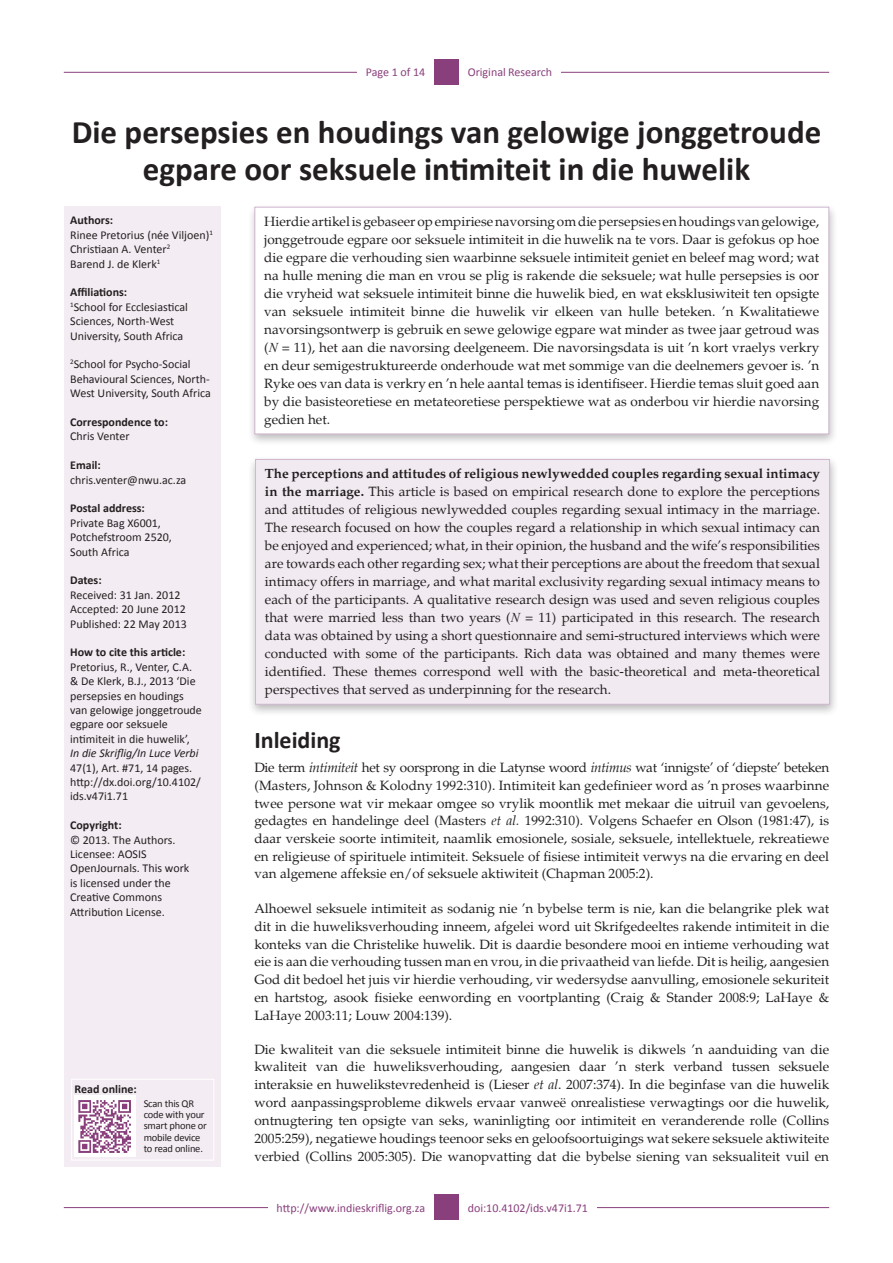
<style>
.page{position:relative;width:893px;height:1263px;background:#fff}
.page>*{position:absolute;margin:0;border:0;box-sizing:border-box;transform-origin:0 0}
.t1{font:700 33px/37.5px "Calibri";color:#231f20;text-align:center}
.Heading_1_H1_01_H3_O{font:700 24px "Calibri";color:#231f20}
.No_Spacing_Altyd{font:13.5px/18px "Palatino";color:#231f20;text-align:justify}
.Side_bar{font:12px/14.4px "Calibri";color:#231f20}
.Side_bar-2{font:700 12px "Calibri";color:#231f20}
.t2{font:12px "Calibri";color:#893f7c}
.t3{font:10.5px/11.4px "Calibri";letter-spacing:-.02em;color:#231f20}
.s1{font-style:italic}
.s2{font-family:"Times New Roman";font-style:italic}
.s3{font-weight:700}
</style>
<div class="page">
<hr style="left:64px;top:72px;width:765px;height:1px;background:#893f7c">
<hr style="left:64px;top:1207px;width:765px;height:1px;background:#893f7c">
<div style="left:434px;top:1194px;width:25px;height:26px;background:#893f7c"></div>
<div style="left:434px;top:59px;width:25px;height:26px;background:#893f7c"></div>
<div style="left:459px;top:59px;width:102px;height:26px;background:#fff"></div>
<div style="left:459px;top:1194px;width:137px;height:26px;background:#fff"></div>
<div style="left:268px;top:1194px;width:166px;height:26px;background:#fff"></div>
<div style="left:65px;top:207px;width:156px;height:960px;background:#f3ecf2"></div>
<div style="left:247px;top:202px;width:591px;height:244px;background:#231f20;opacity:.75"></div>
<div style="left:254px;top:207px;width:575px;height:227px;background:#fff"></div>
<div style="left:357px;top:59px;width:77px;height:26px;background:#fff"></div>
<div style="left:248px;top:455px;width:591px;height:262px;background:#231f20;opacity:.75"></div>
<div style="left:255px;top:459px;width:575px;height:246px;background:#f1ebf1"></div>
<div style="left:71px;top:1079px;width:143px;height:81px;border:1px solid #fff"></div>
<img style="left:75px;top:1096px;width:60px;height:60px">
<p class="t2" style="left:366px;top:65px;width:61px">Page 1 of 14</p>
<p class="t2" style="left:468px;top:65px;width:86px">Original Research</p>
<p class="t1" style="left:72px;top:113px;width:751px">Die persepsies en houdings van gelowige jonggetroude egpare oor seksuele intimiteit in die huwelik</p>
<p class="Side_bar-2" style="left:70px;top:213px;width:44px">Authors:</p>
<p class="Side_bar" style="left:70px;top:228px;width:144px">Rinee Pretorius (née Viljoen)<sup>1</sup></p>
<p class="Side_bar" style="left:70px;top:242px;width:102px">Christiaan A. Venter<sup>2</sup></p>
<p class="Side_bar" style="left:70px;top:256px;width:92px">Barend J. de Klerk<sup>1</sup></p>
<p class="Side_bar-2" style="left:70px;top:285px;width:59px">Affiliations:</p>
<p class="Side_bar" style="left:70px;top:300px;width:119px"><sup>1</sup>School for Ecclesiastical<br>Sciences, North-West<br>University, South Africa</p>
<p class="Side_bar" style="left:70px;top:357px;width:142px"><sup>2</sup>School for Psycho-Social<br>Behavioural Sciences, North-<br>West University, South Africa</p>
<p class="Side_bar-2" style="left:70px;top:414px;width:99px">Correspondence to:</p>
<p class="Side_bar" style="left:70px;top:429px;width:61px">Chris Venter</p>
<p class="Side_bar-2" style="left:70px;top:457px;width:32px">Email:</p>
<p class="Side_bar" style="left:70px;top:472px;width:118px">chris.venter@nwu.ac.za</p>
<p class="Side_bar-2" style="left:70px;top:501px;width:76px">Postal address:</p>
<p class="Side_bar" style="left:70px;top:516px;width:103px">Private Bag X6001,<br>Potchefstroom 2520,</p>
<p class="Side_bar" style="left:70px;top:544px;width:61px">South Africa</p>
<p class="Side_bar-2" style="left:70px;top:573px;width:33px">Dates:</p>
<p class="Side_bar" style="left:70px;top:588px;width:112px">Received: 31 Jan. 2012</p>
<p class="Side_bar" style="left:70px;top:602px;width:117px">Accepted: 20 June 2012</p>
<p class="Side_bar" style="left:70px;top:616px;width:118px">Published: 22 May 2013</p>
<p class="Side_bar-2" style="left:70px;top:645px;width:117px">How to cite this article:</p>
<p class="Side_bar" style="left:70px;top:660px;width:133px">Pretorius, R., Venter, C.A. &amp; De Klerk, B.J., 2013 ‘Die persepsies en houdings van gelowige jonggetroude egpare oor seksuele intimiteit in die huwelik’,<br><span class="s1">In die Skriflig/In Luce Verbi<br></span>47(1), Art. #71, 14 pages. http://dx.doi.org/10.4102/ ids.v47i1.71</p>
<p class="Side_bar-2" style="left:70px;top:817px;width:53px">Copyright:</p>
<p class="Side_bar" style="left:70px;top:832px;width:107px">© 2013. The Authors.</p>
<p class="Side_bar" style="left:70px;top:847px;width:121px">Licensee: AOSIS<br>OpenJournals. This work</p>
<p class="Side_bar" style="left:70px;top:876px;width:102px">is licensed under the</p>
<p class="Side_bar" style="left:70px;top:890px;width:93px">Creative Commons</p>
<p class="Side_bar" style="left:70px;top:904px;width:96px">Attribution License.</p>
<p class="No_Spacing_Altyd" style="left:264px;top:213px;width:557px">Hierdie artikel is gebaseer op empiriese navorsing om die persepsies en houdings van gelowige, jonggetroude egpare oor seksuele intimiteit in die huwelik na te vors. Daar is gefokus op hoe die egpare die verhouding sien waarbinne seksuele intimiteit geniet en beleef mag word; wat na hulle mening die man en vrou se plig is rakende die seksuele; wat hulle persepsies is oor die vryheid wat seksuele intimiteit binne die huwelik bied, en wat eksklusiwiteit ten opsigte van seksuele intimiteit binne die huwelik vir elkeen van hulle beteken. ’n Kwalitatiewe navorsingsontwerp is gebruik en sewe gelowige egpare wat minder as twee jaar getroud was (<span class="s2">N</span> = 11), het aan die navorsing deelgeneem. Die navorsingsdata is uit ’n kort vraelys verkry en deur semigestruktureerde onderhoude wat met sommige van die deelnemers gevoer is. ’n Ryke oes van data is verkry en ’n hele aantal temas is identifiseer. Hierdie temas sluit goed aan by die basisteoretiese en metateoretiese perspektiewe wat as onderbou vir hierdie navorsing gedien het.</p>
<p class="No_Spacing_Altyd" style="left:265px;top:465px;width:557px"><span class="s3">The perceptions and attitudes of religious newlywedded couples regarding sexual intimacy in the marriage.</span> This article is based on empirical research done to explore the perceptions and attitudes of religious newlywedded couples regarding sexual intimacy in the marriage.<br>The research focused on how the couples regard a relationship in which sexual intimacy can be enjoyed and experienced; what, in their opinion, the husband and the wife’s responsibilities are towards each other regarding sex; what their perceptions are about the freedom that sexual intimacy offers in marriage, and what marital exclusivity regarding sexual intimacy means to each of the participants. A qualitative research design was used and seven religious couples that were married less than two years (<span class="s2">N</span> = 11) participated in this research. The research data was obtained by using a short questionnaire and semi-structured interviews which were conducted with some of the participants. Rich data was obtained and many themes were identified. These themes correspond well with the basic-theoretical and meta-theoretical perspectives that served as underpinning for the research.</p>
<p class="Heading_1_H1_01_H3_O" style="left:254px;top:725px;width:88px">Inleiding</p>
<p class="No_Spacing_Altyd" style="left:254px;top:759px;width:576px">Die term <span class="s1">intimiteit</span> het sy oorsprong in die Latynse woord <span class="s1">intimus</span> wat ‘innigste’ of ‘diepste’ beteken (Masters, Johnson &amp; Kolodny 1992:310). Intimiteit kan gedefinieer word as ’n proses waarbinne twee persone wat vir mekaar omgee so vrylik moontlik met mekaar die uitruil van gevoelens, gedagtes en handelinge deel (Masters <span class="s1">et al.</span> 1992:310). Volgens Schaefer en Olson (1981:47), is daar verskeie soorte intimiteit, naamlik emosionele, sosiale, seksuele, intellektuele, rekreatiewe en religieuse of spirituele intimiteit. Seksuele of fisiese intimiteit verwys na die ervaring en deel van algemene affeksie en/of seksuele aktiwiteit (Chapman 2005:2).</p>
<p class="No_Spacing_Altyd" style="left:254px;top:900px;width:576px">Alhoewel seksuele intimiteit as sodanig nie ’n bybelse term is nie, kan die belangrike plek wat dit in die huweliksverhouding inneem, afgelei word uit Skrifgedeeltes rakende intimiteit in die konteks van die Christelike huwelik. Dit is daardie besondere mooi en intieme verhouding wat eie is aan die verhouding tussen man en vrou, in die privaatheid van liefde. Dit is heilig, aangesien God dit bedoel het juis vir hierdie verhouding, vir wedersydse aanvulling, emosionele sekuriteit en hartstog, asook fisieke eenwording en voortplanting (Craig &amp; Stander 2008:9; LaHaye &amp; LaHaye 2003:11; Louw 2004:139).</p>
<p class="No_Spacing_Altyd" style="left:254px;top:1040px;width:576px">Die kwaliteit van die seksuele intimiteit binne die huwelik is dikwels ’n aanduiding van die kwaliteit van die huweliksverhouding, aangesien daar ’n sterk verband tussen seksuele interaksie en huwelikstevredenheid is (Lieser <span class="s1">et al</span>. 2007:374). In die beginfase van die huwelik word aanpassingsprobleme dikwels ervaar vanweë onrealistiese verwagtings oor die huwelik, ontnugtering ten opsigte van seks, waninligting oor intimiteit en veranderende rolle (Collins 2005:259), negatiewe houdings teenoor seks en geloofsoortuigings wat sekere seksuele aktiwiteite verbied (Collins 2005:305). Die wanopvatting dat die bybelse siening van seksualiteit vuil en</p>
<p class="Side_bar-2" style="left:75px;top:1081px;width:64px">Read online:</p>
<p class="t3" style="left:144px;top:1097px;width:65px">Scan this QR code with your smart phone or mobile device to read online.</p>
<p class="t2" style="left:277px;top:1200px;width:150px">http://www.indieskriflig.org.za</p>
<p class="t2" style="left:468px;top:1200px;width:122px">doi:10.4102/ids.v47i1.71</p>
</div>
